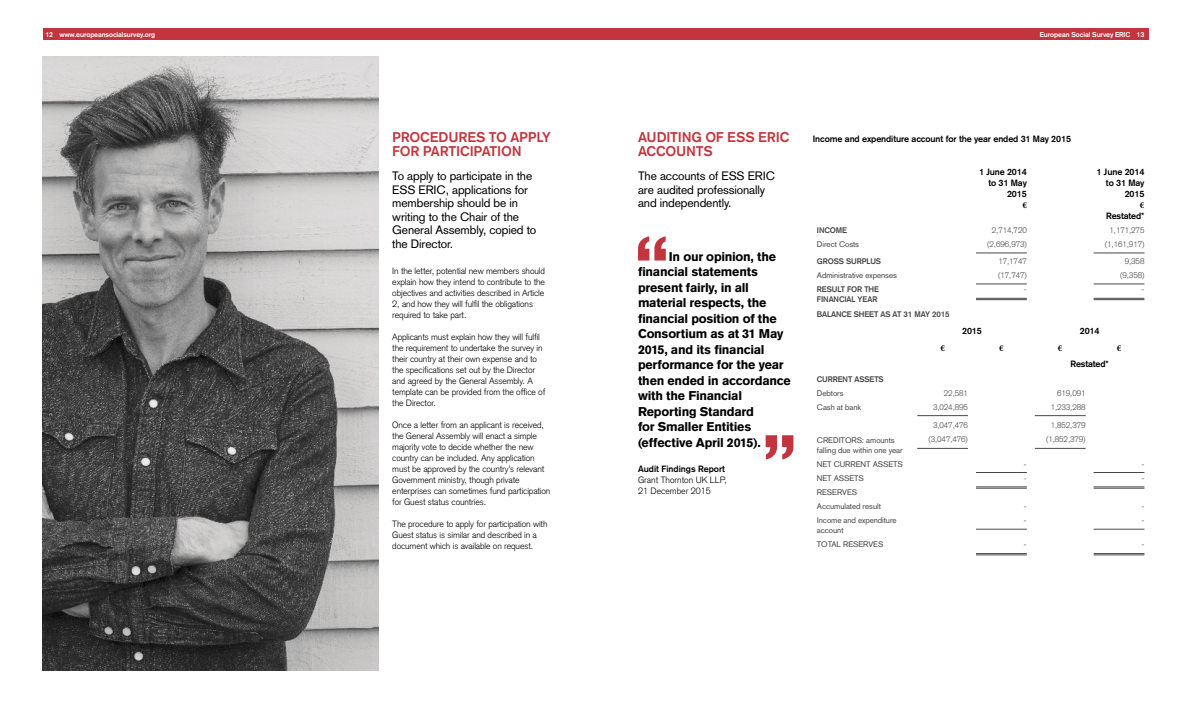
<style>
.page{position:relative;width:1191px;height:709px;background:#fff}
.page>*{position:absolute;margin:0;border:0;box-sizing:border-box;transform-origin:0 0}
.t1{font:500 14px/14px "Akzidenz Grotesk BE";letter-spacing:-.015em;color:#c3343e}
.t2{font:900 12.5px/15.5px "Akzidenz Grotesk";letter-spacing:-.02em;color:#000}
.t3{font:12px/13.5px "Akzidenz Grotesk";letter-spacing:-.01em;color:#000}
.t4{font:300 9px/11px "Akzidenz Grotesk";letter-spacing:-.01em;color:#000}
.t5{font:700 9px/11px "Akzidenz Grotesk";letter-spacing:-.01em;color:#000;text-align:right}
.t6{font:700 9px "Minion Pro";color:#000}
.t7{font:8px/10px "Akzidenz Grotesk";letter-spacing:-.01em;color:#484848}
.t8{font:300 8px "Akzidenz Grotesk";letter-spacing:-.01em;color:#484848}
.t9{font:700 8px/10px "Akzidenz Grotesk";letter-spacing:-.01em;color:#484848}
.t10{font:700 7px "Akzidenz Grotesk";letter-spacing:-.01em;color:#fff}
</style>
<div class="page">
<img style="left:43px;top:57px;width:335px;height:613px">
<div style="left:43px;top:29px;width:1105px;height:11px;background:#c3343e"></div>
<svg style="left:638px;top:236px;width:28px;height:24px"></svg>
<svg style="left:765px;top:435px;width:28px;height:24px"></svg>
<hr style="left:976px;top:253px;width:50px;height:1px;background:#484848">
<hr style="left:1093px;top:253px;width:51px;height:1px;background:#484848">
<hr style="left:976px;top:284px;width:50px;height:1px;background:#484848">
<hr style="left:1093px;top:284px;width:51px;height:1px;background:#484848">
<hr style="left:976px;top:298px;width:50px;height:1px;background:#484848">
<hr style="left:976px;top:299px;width:50px;height:1px;background:#484848">
<hr style="left:1093px;top:298px;width:51px;height:1px;background:#484848">
<hr style="left:1093px;top:299px;width:51px;height:1px;background:#484848">
<hr style="left:917px;top:415px;width:51px;height:1px;background:#484848">
<hr style="left:1034px;top:415px;width:51px;height:1px;background:#484848">
<hr style="left:917px;top:448px;width:51px;height:1px;background:#484848">
<hr style="left:1034px;top:448px;width:51px;height:1px;background:#484848">
<hr style="left:976px;top:472px;width:50px;height:1px;background:#484848">
<hr style="left:1093px;top:472px;width:51px;height:1px;background:#484848">
<hr style="left:976px;top:486px;width:50px;height:1px;background:#484848">
<hr style="left:976px;top:488px;width:50px;height:1px;background:#484848">
<hr style="left:1093px;top:486px;width:51px;height:1px;background:#484848">
<hr style="left:1093px;top:488px;width:51px;height:1px;background:#484848">
<hr style="left:976px;top:529px;width:50px;height:1px;background:#484848">
<hr style="left:1093px;top:529px;width:51px;height:1px;background:#484848">
<hr style="left:976px;top:553px;width:50px;height:1px;background:#484848">
<hr style="left:976px;top:554px;width:50px;height:1px;background:#484848">
<hr style="left:1093px;top:553px;width:51px;height:1px;background:#484848">
<hr style="left:1093px;top:554px;width:51px;height:1px;background:#484848">
<p class="t10" style="left:45px;top:30px;width:111px">12 www.europeansocialsurvey.org</p>
<p class="t10" style="left:1039px;top:30px;width:106px">European Social Survey ERIC 13</p>
<h1 class="t1" style="left:392px;top:130px;width:160px">PROCEDURES TO APPLY<br>FOR PARTICIPATION</h1>
<h3 class="t3" style="left:392px;top:169px;width:146px">To apply to participate in the<br>ESS ERIC, applications for membership should be in writing to the Chair of the<br>General Assembly, copied to the Director.</h3>
<p class="t4" style="left:392px;top:265px;width:154px">In the letter, potential new members should explain how they intend to contribute to the objectives and activities described in Article 2, and how they will fulfil the obligations required to take part.</p>
<p class="t4" style="left:392px;top:331px;width:154px">Applicants must explain how they will fulfil the requirement to undertake the survey in their country at their own expense and to the specifications set out by the Director and agreed by the General Assembly. A template can be provided from the office of the Director.</p>
<p class="t4" style="left:392px;top:419px;width:160px">Once a letter from an applicant is received, the General Assembly will enact a simple majority vote to decide whether the new country can be included. Any application must be approved by the country’s relevant Government ministry, though private enterprises can sometimes fund participation for Guest status countries.</p>
<p class="t4" style="left:392px;top:518px;width:157px">The procedure to apply for participation with<br>Guest status is similar and described in a document which is available on request.</p>
<h1 class="t1" style="left:638px;top:130px;width:153px">AUDITING OF ESS ERIC<br>ACCOUNTS</h1>
<h3 class="t3" style="left:638px;top:169px;width:139px">The accounts of ESS ERIC are audited professionally and independently.</h3>
<p class="t2" style="left:638px;top:248px;width:154px;text-indent:31px">In our opinion, the financial statements present fairly, in all material respects, the financial position of the<br>Consortium as at 31 May<br>2015, and its financial performance for the year then ended in accordance with the Financial<br>Reporting Standard<br>for Smaller Entities (effective April 2015).</p>
<p class="t5" style="left:638px;top:463px;width:89px">Audit Findings Report</p>
<p class="t4" style="left:638px;top:474px;width:90px">Grant Thornton UK LLP,<br>21 December 2015</p>
<p class="t5" style="left:813px;top:133px;width:260px">Income and expenditure account for the year ended 31 May 2015</p>
<p class="t5" style="left:979px;top:166px;width:49px">1 June 2014 to 31 May<br>2015</p>
<p class="t6" style="left:1022px;top:198px;width:6px">€</p>
<p class="t5" style="left:1096px;top:166px;width:49px">1 June 2014 to 31 May<br>2015</p>
<p class="t6" style="left:1140px;top:198px;width:6px">€</p>
<p class="t5" style="left:1106px;top:210px;width:40px">Restated*</p>
<p class="t9" style="left:817px;top:225px;width:32px">INCOME</p>
<p class="t8" style="left:992px;top:225px;width:36px">2,714,720</p>
<p class="t8" style="left:1109px;top:225px;width:36px">1,171,275</p>
<p class="t7" style="left:817px;top:239px;width:44px">Direct Costs</p>
<p class="t8" style="left:987px;top:239px;width:41px">(2,696,973)</p>
<p class="t8" style="left:1105px;top:239px;width:41px">(1,161,917)</p>
<p class="t9" style="left:817px;top:256px;width:66px">GROSS SURPLUS</p>
<p class="t8" style="left:998px;top:256px;width:30px">17,1747</p>
<p class="t8" style="left:1124px;top:256px;width:21px">9,358</p>
<p class="t7" style="left:817px;top:270px;width:82px">Administrative expenses</p>
<p class="t8" style="left:998px;top:270px;width:30px">(17,747)</p>
<p class="t8" style="left:1120px;top:270px;width:26px">(9,358)</p>
<p class="t9" style="left:817px;top:284px;width:64px">RESULT FOR THE<br>FINANCIAL YEAR</p>
<p class="t8" style="left:1023px;top:285px;width:4px">-</p>
<p class="t8" style="left:1141px;top:285px;width:4px">-</p>
<p class="t9" style="left:817px;top:309px;width:134px">BALANCE SHEET AS AT 31 MAY 2015</p>
<p class="t5" style="left:962px;top:325px;width:21px">2015</p>
<p class="t5" style="left:1079px;top:325px;width:21px">2014</p>
<p class="t6" style="left:940px;top:341px;width:6px">€</p>
<p class="t6" style="left:999px;top:341px;width:6px">€</p>
<p class="t6" style="left:1058px;top:341px;width:6px">€</p>
<p class="t6" style="left:1116px;top:341px;width:6px">€</p>
<p class="t5" style="left:1070px;top:358px;width:40px">Restated*</p>
<p class="t9" style="left:817px;top:374px;width:68px">CURRENT ASSETS</p>
<p class="t7" style="left:817px;top:388px;width:28px">Debtors</p>
<p class="t8" style="left:944px;top:388px;width:26px">22,581</p>
<p class="t8" style="left:1057px;top:388px;width:30px">619,091</p>
<p class="t7" style="left:817px;top:402px;width:46px">Cash at bank</p>
<p class="t8" style="left:933px;top:402px;width:36px">3,024,895</p>
<p class="t8" style="left:1050px;top:402px;width:36px">1,233,288</p>
<p class="t8" style="left:933px;top:421px;width:36px">3,047,476</p>
<p class="t8" style="left:1050px;top:421px;width:36px">1,852,379</p>
<p class="t7" style="left:817px;top:435px;width:87px">CREDITORS: amounts falling due within one year</p>
<p class="t8" style="left:928px;top:435px;width:41px">(3,047,476)</p>
<p class="t8" style="left:1046px;top:435px;width:41px">(1,852,379)</p>
<p class="t7" style="left:817px;top:459px;width:87px">NET CURRENT ASSETS</p>
<p class="t8" style="left:1023px;top:459px;width:4px">-</p>
<p class="t8" style="left:1141px;top:459px;width:4px">-</p>
<p class="t7" style="left:817px;top:473px;width:48px">NET ASSETS</p>
<p class="t8" style="left:1023px;top:473px;width:4px">-</p>
<p class="t8" style="left:1141px;top:473px;width:4px">-</p>
<p class="t7" style="left:817px;top:485px;width:66px;line-height:14.3px">RESERVES<br>Accumulated result</p>
<p class="t8" style="left:1023px;top:501px;width:4px">-</p>
<p class="t8" style="left:1141px;top:501px;width:4px">-</p>
<p class="t7" style="left:817px;top:515px;width:81px">Income and expenditure account</p>
<p class="t8" style="left:1023px;top:516px;width:4px">-</p>
<p class="t8" style="left:1141px;top:516px;width:4px">-</p>
<p class="t7" style="left:817px;top:539px;width:68px">TOTAL RESERVES</p>
<p class="t8" style="left:1023px;top:540px;width:4px">-</p>
<p class="t8" style="left:1141px;top:540px;width:4px">-</p>
</div>
